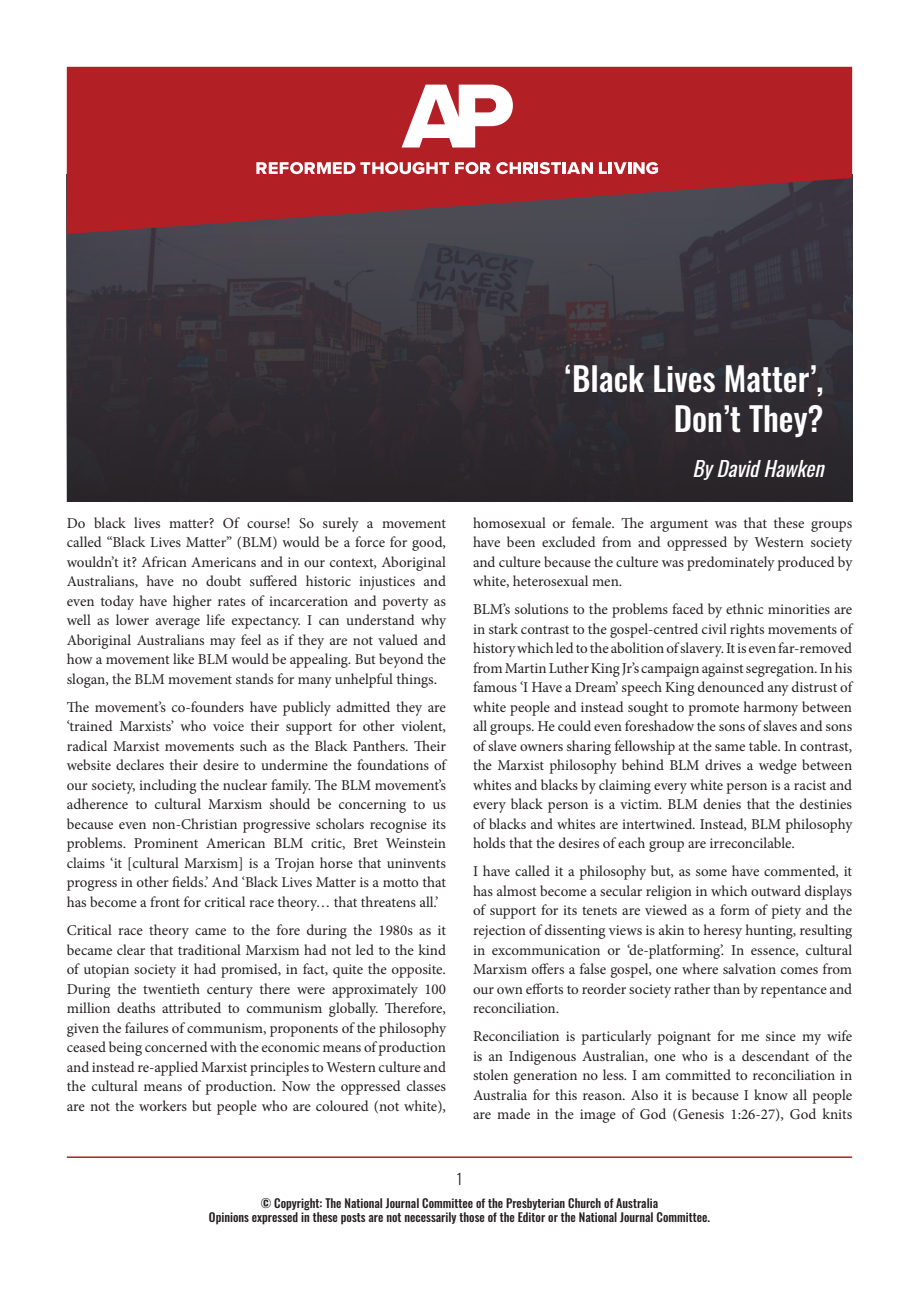
<style>
.page{position:relative;width:919px;height:1289px;background:#fff}
.page>*{position:absolute;margin:0;border:0;box-sizing:border-box;transform-origin:0 0}
.t1{font:500 33px "Oswald";color:#fff}
.t2{font:italic 21px "Oswald";color:#fff}
.t3{font:15px/19.5px "Minion Pro";color:#231f20;text-align:justify}
.t4{font:300 15px "Oswald";color:#231f20}
.t5{font:500 12px "Oswald";color:#231f20}
</style>
<div class="page">
<img style="left:67px;top:234px;width:785px;height:267px">
<svg style="left:67px;top:67px;width:785px;height:167px;background:#9e262b"></svg>
<svg style="left:401px;top:85px;width:112px;height:62px"></svg>
<svg style="left:256px;top:162px;width:193px;height:12px"></svg>
<svg style="left:455px;top:162px;width:35px;height:12px"></svg>
<svg style="left:496px;top:162px;width:97px;height:12px"></svg>
<svg style="left:599px;top:162px;width:59px;height:12px"></svg>
<hr style="left:67px;top:1156px;width:785px;height:1px;background:#b12023">
<p class="t3" style="left:67px;top:513px;width:381px">Do black lives matter? Of course! So surely a movement called “Black Lives Matter” (BLM) would be a force for good, wouldn’t it? African Americans and in our context, Aboriginal Australians, have no doubt suffered historic injustices and even today have higher rates of incarceration and poverty as well as lower average life expectancy. I can understand why Aboriginal Australians may feel as if they are not valued and how a movement like BLM would be appealing. But beyond the slogan, the BLM movement stands for many unhelpful things.</p>
<p class="t3" style="left:67px;top:697px;width:380px">The movement’s co-founders have publicly admitted they are ‘trained Marxists’ who voice their support for other violent, radical Marxist movements such as the Black Panthers. Their website declares their desire to undermine the foundations of our society, including the nuclear family. The BLM movement’s adherence to cultural Marxism should be concerning to us because even non-Christian progressive scholars recognise its problems. Prominent American BLM critic, Bret Weinstein claims ‘it [cultural Marxism] is a Trojan horse that uninvents progress in other fields.’ And ‘Black Lives Matter is a motto that has become a front for critical race theory… that threatens all.’</p>
<p class="t3" style="left:67px;top:920px;width:381px">Critical race theory came to the fore during the 1980s as it became clear that traditional Marxism had not led to the kind of utopian society it had promised, in fact, quite the opposite.<br>During the twentieth century there were approximately 100 million deaths attributed to communism globally. Therefore, given the failures of communism, proponents of the philosophy ceased being concerned with the economic means of production and instead re-applied Marxist principles to Western culture and the cultural means of production. Now the oppressed classes are not the workers but people who are coloured (not white),</p>
<p class="t1" style="left:565px;top:362px;width:260px">‘Black Lives Matter’,</p>
<p class="t1" style="left:673px;top:401px;width:151px">Don’t They?</p>
<p class="t2" style="left:692px;top:449px;width:140px">ByDavidHawken</p>
<p class="t3" style="left:473px;top:513px;width:380px">homosexual or female. The argument was that these groups have been excluded from and oppressed by Western society and culture because the culture was predominately produced by white, heterosexual men.</p>
<p class="t3" style="left:473px;top:600px;width:381px">BLM’s solutions to the problems faced by ethnic minorities are in stark contrast to the gospel-centred civil rights movements of history which led to the abolition of slavery. It is even far-removed from Martin Luther King Jr’s campaign against segregation. In his famous ‘I Have a Dream’ speech King denounced any distrust of white people and instead sought to promote harmony between all groups. He could even foreshadow the sons of slaves and sons of slave owners sharing fellowship at the same table. In contrast, the Marxist philosophy behind BLM drives a wedge between whites and blacks by claiming every white person is a racist and every black person is a victim. BLM denies that the destinies of blacks and whites are intertwined. Instead, BLM philosophy holds that the desires of each group are irreconcilable.</p>
<p class="t3" style="left:473px;top:862px;width:380px">I have called it a philosophy but, as some have commented, it has almost become a secular religion in which outward displays of support for its tenets are viewed as a form of piety and the rejection of dissenting views is akin to heresy hunting, resulting in excommunication or ‘de-platforming’. In essence, cultural Marxism offers a false gospel, one where salvation comes from our own efforts to reorder society rather than by repentance and reconciliation.</p>
<p class="t3" style="left:473px;top:1026px;width:381px">Reconciliation is particularly poignant for me since my wife is an Indigenous Australian, one who is a descendant of the stolen generation no less. I am committed to reconciliation in Australia for this reason. Also it is because I know all people are made in the image of God (Genesis 1:26-27), God knits</p>
<p class="t4" style="left:456px;top:1165px;width:7px">1</p>
<p class="t5" style="left:261px;top:1196px;width:398px">© Copyright: The National Journal Committee of the Presbyterian Church of Australia</p>
<p class="t5" style="left:209px;top:1210px;width:502px">Opinions expressed in these posts are not necessarily those of the Editor or the National Journal Committee.</p>
</div>
